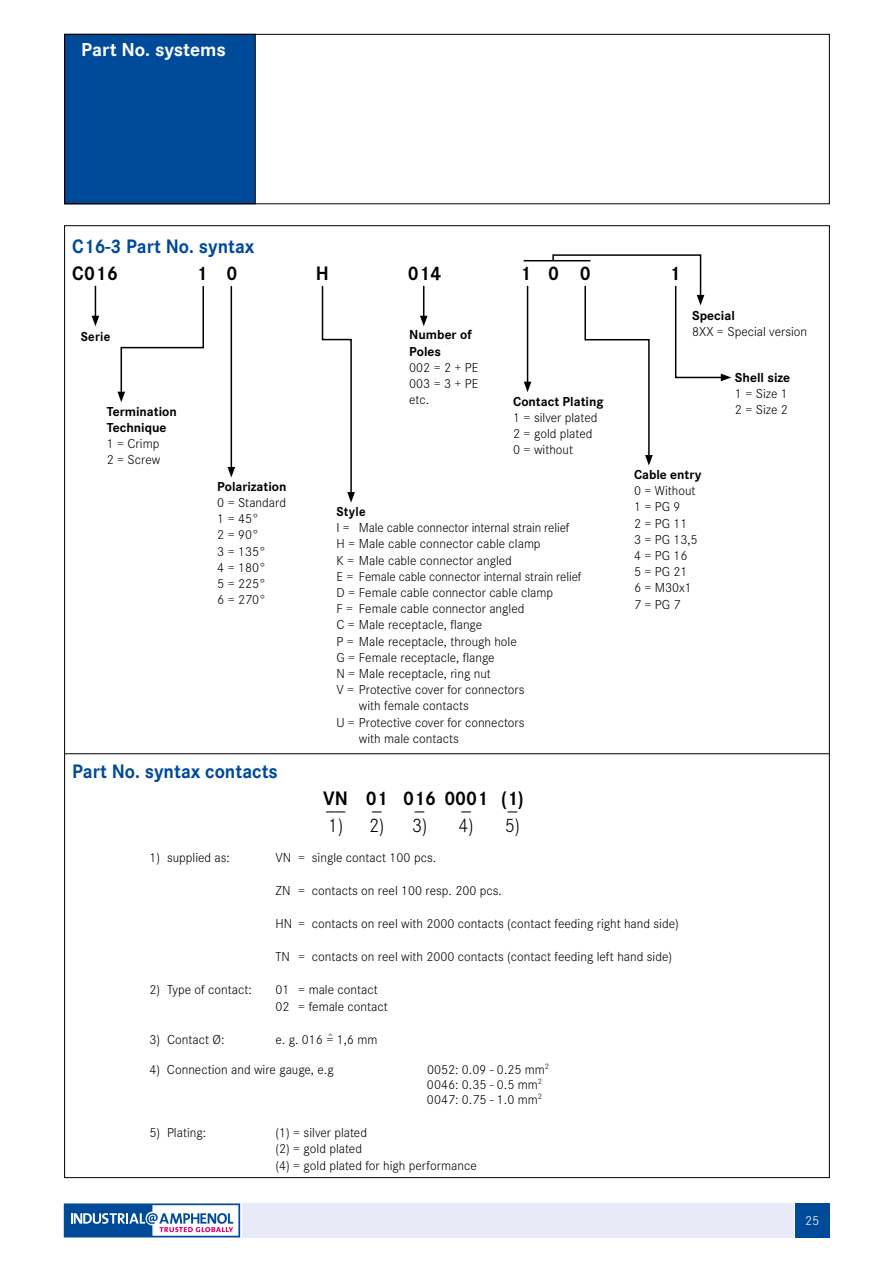
<style>
.page{position:relative;width:893px;height:1263px;background:#fff}
.page>*{position:absolute;margin:0;border:0;box-sizing:border-box;transform-origin:0 0}
.t1{font:700 20.25px "Corporate S";color:#004a9a;scale:.95 1}
.t2{font:700 20.25px/27px "Corporate S";letter-spacing:.025em;color:#000;scale:.95 1}
.t3{font:300 20.25px/27px "Corporate S";color:#000;scale:.95 1}
.t4{font:700 19.5px "Corporate S";color:#fff}
.t5{font:300 13.5px/16.2px "Corporate S";color:#000}
.t6{font:700 13.5px/16.2px "Corporate S";color:#000}
.t7{font:700 13.5px "Corporate S";color:#000;scale:.95 1}
.t8{font:300 13.5px "Corporate S";color:#fff}
.s1{font-weight:700}
.s2{font-weight:300}
</style>
<div class="page">
<svg style="left:64px;top:1203px;width:176px;height:34px"></svg>
<div style="left:242px;top:1203px;width:552px;height:34px;background:#e9eaf7"></div>
<div style="left:795px;top:1203px;width:34px;height:34px;background:#004a9a"></div>
<div style="left:65px;top:34px;width:190px;height:170px;background:#004a9a"></div>
<div style="left:64px;top:34px;width:766px;height:170px;border:1px solid #000"></div>
<hr style="left:95px;top:286px;width:1px;height:32px;background:#000">
<svg style="left:92px;top:316px;width:7px;height:10px"></svg>
<hr style="left:423px;top:286px;width:1px;height:32px;background:#000">
<svg style="left:420px;top:316px;width:8px;height:10px"></svg>
<hr style="left:527px;top:286px;width:1px;height:98px;background:#000">
<svg style="left:524px;top:382px;width:7px;height:10px"></svg>
<svg style="left:117px;top:286px;width:87px;height:116px"></svg>
<hr style="left:231px;top:286px;width:1px;height:183px;background:#000">
<svg style="left:227px;top:467px;width:8px;height:10px"></svg>
<svg style="left:552px;top:254px;width:179px;height:211px"></svg>
<hr style="left:524px;top:260px;width:66px;height:1px;background:#000">
<svg style="left:321px;top:285px;width:34px;height:218px"></svg>
<hr style="left:64px;top:753px;width:765px;height:1px;background:#000">
<h2 class="t4" style="left:81px;top:34px;width:146px">Part No. systems</h2>
<h1 class="t1" style="left:72px;top:231px;width:193px">C16-3 Part No. syntax</h1>
<h1 class="t2" style="left:72px;top:258px;width:50px">C016</h1>
<h1 class="t2" style="left:197px;top:258px;width:44px">1 0</h1>
<h1 class="t2" style="left:316px;top:258px;width:15px">H</h1>
<h1 class="t2" style="left:408px;top:258px;width:37px">014</h1>
<h1 class="t2" style="left:520px;top:258px;width:76px">100</h1>
<h1 class="t2" style="left:669px;top:258px;width:13px">1</h1>
<p class="t7" style="left:81px;top:325px;width:33px">Serie</p>
<p class="t6" style="left:107px;top:402px;width:72px">Termination<br>Technique</p>
<p class="t5" style="left:107px;top:435px;width:55px">1 = Crimp<br>2 = Screw</p>
<p class="t6" style="left:409px;top:326px;width:64px">Number of<br>Poles</p>
<p class="t5" style="left:409px;top:358px;width:71px;text-align:justify">002 = 2 + PE 003 = 3 + PE etc.</p>
<p class="t6" style="left:513px;top:392px;width:92px">Contact Plating</p>
<p class="t5" style="left:513px;top:409px;width:86px">1 = silver plated<br>2 = gold plated<br>0 = without</p>
<p class="t6" style="left:692px;top:306px;width:44px">Special</p>
<p class="t5" style="left:692px;top:323px;width:116px">8XX = Special version</p>
<p class="t6" style="left:735px;top:368px;width:57px">Shell size</p>
<p class="t5" style="left:735px;top:384px;width:54px">1 = Size 1<br>2 = Size 2</p>
<p class="t6" style="left:217px;top:477px;width:71px">Polarization</p>
<p class="t5" style="left:217px;top:493px;width:70px">0 = Standard<br>1 = 45°<br>2 = 90°<br>3 = 135°<br>4 = 180°<br>5 = 225°<br>6 = 270°</p>
<h1 class="t1" style="left:72px;top:755px;width:218px">Part No. syntax contacts</h1>
<p class="t7" style="left:336px;top:501px;width:32px">Style</p>
<p class="t5" style="left:336px;top:519px;width:234px">I = Male cable connector internal strain relief</p>
<p class="t5" style="left:336px;top:535px;width:206px">H = Male cable connector cable clamp</p>
<p class="t5" style="left:336px;top:551px;width:177px">K = Male cable connector angled</p>
<p class="t5" style="left:336px;top:567px;width:246px">E = Female cable connector internal strain relief</p>
<p class="t5" style="left:336px;top:583px;width:218px">D = Female cable connector cable clamp</p>
<p class="t5" style="left:336px;top:600px;width:190px">F = Female cable connector angled</p>
<p class="t5" style="left:336px;top:616px;width:147px">C = Male receptacle, flange</p>
<p class="t5" style="left:336px;top:632px;width:182px">P = Male receptacle, through hole</p>
<p class="t5" style="left:336px;top:648px;width:160px">G = Female receptacle, flange</p>
<p class="t5" style="left:336px;top:664px;width:156px">N = Male receptacle, ring nut</p>
<p class="t5" style="left:336px;top:681px;width:190px">V = Protective cover for connectors</p>
<p class="t5" style="left:359px;top:697px;width:112px">with female contacts</p>
<p class="t5" style="left:336px;top:713px;width:190px">U = Protective cover for connectors</p>
<p class="t5" style="left:359px;top:729px;width:102px">with male contacts</p>
<h1 class="t3" style="left:323px;top:784px;width:28px"><span class="s1">VN</span>__<br>1)</h1>
<h1 class="t3" style="left:366px;top:784px;width:24px"><span class="s1">0 1</span>_<br>2)</h1>
<h1 class="t2" style="left:412px;top:784px;width:81px;text-indent:-9px">016<span class="s2">_</span> 0001<br><span class="s2">3)</span></h1>
<h1 class="t3" style="left:459px;top:791px;width:17px;line-height:22.5px">_<br>4)</h1>
<h1 class="t2" style="left:501px;top:784px;width:25px">(1)<span class="s2">_<br>5)</span></h1>
<p class="t6" style="left:634px;top:465px;width:69px">Cable entry</p>
<p class="t5" style="left:634px;top:482px;width:65px">0 = Without<br>1 = PG 9<br>2 = PG 11<br>3 = PG 13,5<br>4 = PG 16<br>5 = PG 21<br>6 = M30x1<br>7 = PG 7</p>
<p class="t5" style="left:149px;top:849px;width:82px">1) supplied as:</p>
<p class="t5" style="left:275px;top:849px;width:162px">VN = single contact 100 pcs.</p>
<p class="t5" style="left:275px;top:882px;width:228px">ZN = contacts on reel 100 resp. 200 pcs.</p>
<p class="t5" style="left:275px;top:915px;width:405px">HN = contacts on reel with 2000 contacts (contact feeding right hand side)</p>
<p class="t5" style="left:275px;top:948px;width:398px">TN = contacts on reel with 2000 contacts (contact feeding left hand side)</p>
<p class="t5" style="left:149px;top:981px;width:104px">2) Type of contact:</p>
<p class="t5" style="left:275px;top:981px;width:114px">01 = male contact<br>02 = female contact</p>
<p class="t5" style="left:149px;top:1030px;width:77px">3) Contact Ø:</p>
<p class="t5" style="left:275px;top:1030px;width:103px">e. g. 016 <sup>^</sup>= 1,6 mm</p>
<p class="t5" style="left:149px;top:1060px;width:186px">4) Connection and wire gauge, e.g</p>
<p class="t5" style="left:427px;top:1061px;width:124px;line-height:15px">0052: 0.09 - 0.25 mm<sup>2<br></sup>0046: 0.35 - 0.5 mm<sup>2<br></sup>0047: 0.75 - 1.0 mm<sup>2</sup></p>
<p class="t5" style="left:149px;top:1123px;width:58px">5) Plating:</p>
<p class="t5" style="left:275px;top:1123px;width:203px">(1) = silver plated<br>(2) = gold plated<br>(4) = gold plated for high performance</p>
<p class="t8" style="left:805px;top:1211px;width:16px">25</p>
</div>
